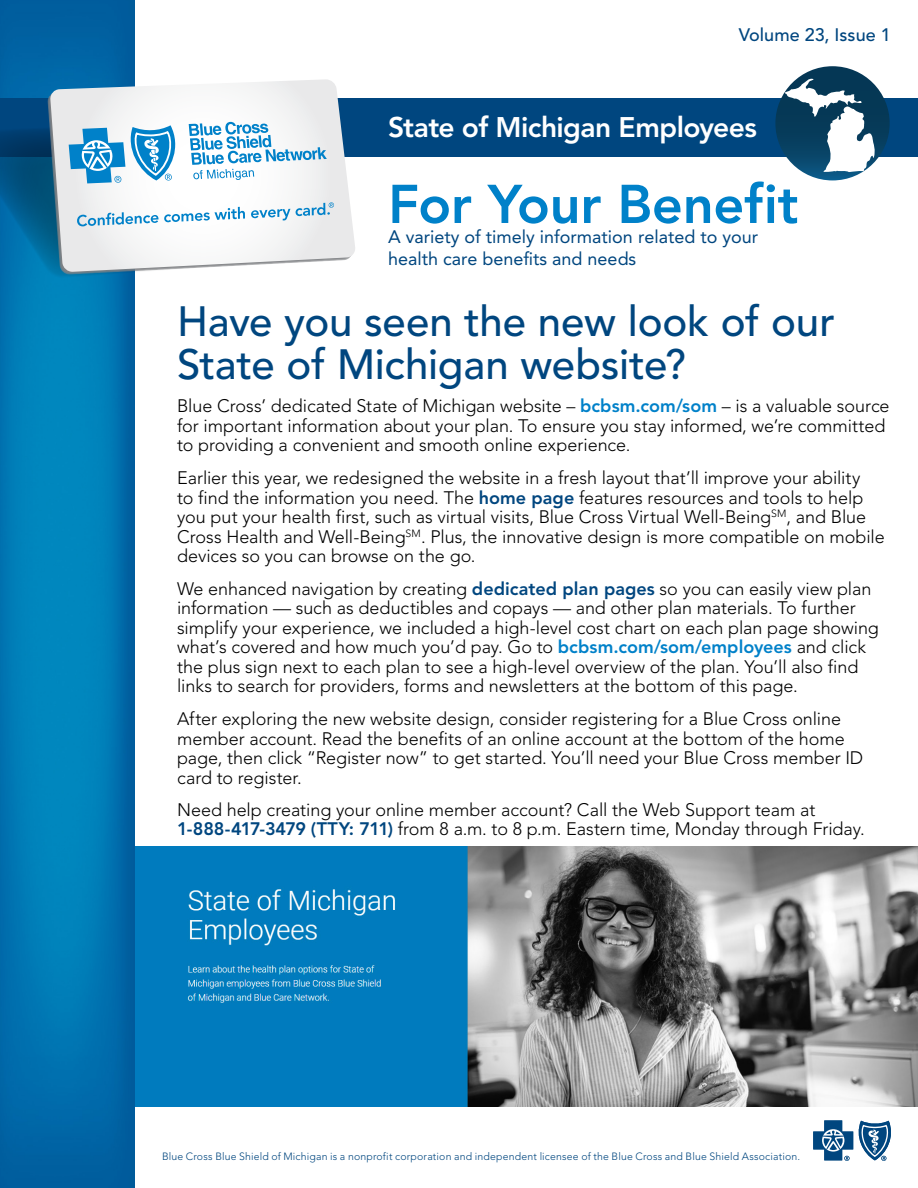
<style>
.page{position:relative;width:918px;height:1188px;background:#fff}
.page>*{position:absolute;margin:0;border:0;box-sizing:border-box;transform-origin:0 0}
.t1{font:800 54px "Avenir LT Std";letter-spacing:-.005em;color:#0081c9}
.t2{font:500 42px/43.5px "Avenir LT Std";letter-spacing:-.005em;color:#00467f}
.t3{font:800 28.2px "Avenir LT Std";letter-spacing:-.02em;color:#fff}
.t4{font:300 18px/19.5px "Avenir LT Std";letter-spacing:-.005em;color:#000}
.t5{font:18px/21.6px "Avenir LT Std";color:#00467f}
.t6{font:500 18px "Avenir LT Std";color:#00467f}
.t7{font:300 10.5px "Avenir LT Std";letter-spacing:.015em;color:#00467f}
.s1{font-weight:800;color:#0081c9}
.s2{font-weight:800;color:#00467f}
</style>
<div class="page">
<img style="left:135px;top:846px;width:783px;height:261px">
<img style="left:0;top:0;width:135px;height:1188px">
<div style="left:0;top:99px;width:918px;height:58px;background:#00467f"></div>
<svg style="left:0;top:129px;width:135px;height:149px;background:#005a8d"></svg>
<svg style="left:48px;top:82px;width:87px;height:193px"></svg>
<svg style="left:50px;top:79px;width:306px;height:193px"></svg>
<svg style="left:77px;top:207px;width:168px;height:20px"></svg>
<svg style="left:251px;top:209px;width:39px;height:11px"></svg>
<svg style="left:296px;top:202px;width:38px;height:14px"></svg>
<svg style="left:189px;top:122px;width:138px;height:58px"></svg>
<svg style="left:69px;top:125px;width:112px;height:58px"></svg>
<svg style="left:775px;top:66px;width:115px;height:114px;background:#0b4263"></svg>
<svg style="left:785px;top:77px;width:90px;height:95px"></svg>
<svg style="left:813px;top:1120px;width:78px;height:41px"></svg>
<p class="t6" style="left:739px;top:24px;width:154px">Volume 23, Issue 1</p>
<h3 class="t3" style="left:388px;top:111px;width:370px">State of Michigan Employees</h3>
<h1 class="t1" style="left:388px;top:172px;width:412px">For Your Benefit</h1>
<p class="t5" style="left:388px;top:227px;width:371px">A variety of timely information related to your health care benefits and needs</p>
<h2 class="t2" style="left:177px;top:301px;width:659px">Have you seen the new look of our<br>State of Michigan website?</h2>
<p class="t4" style="left:177px;top:397px;width:714px">Blue Cross’ dedicated State of Michigan website – <span class="s1">bcbsm.com/som</span> – is a valuable source for important information about your plan. To ensure you stay informed, we’re committed to providing a convenient and smooth online experience.</p>
<p class="t4" style="left:177px;top:468px;width:709px">Earlier this year, we redesigned the website in a fresh layout that’ll improve your ability<br>to find the information you need. The <span class="s2">home page</span> features resources and tools to help you put your health first, such as virtual visits, Blue Cross Virtual Well-Being<sup>SM</sup>, and Blue Cross Health and Well-Being<sup>SM</sup>. Plus, the innovative design is more compatible on mobile devices so you can browse on the go.</p>
<p class="t4" style="left:177px;top:579px;width:703px">We enhanced navigation by creating <span class="s2">dedicated plan pages</span> so you can easily view plan information — such as deductibles and copays — and other plan materials. To further simplify your experience, we included a high-level cost chart on each plan page showing what’s covered and how much you’d pay. Go to <span class="s1">bcbsm.com/som/employees</span> and click the plus sign next to each plan to see a high-level overview of the plan. You’ll also find links to search for providers, forms and newsletters at the bottom of this page.</p>
<p class="t4" style="left:177px;top:709px;width:688px">After exploring the new website design, consider registering for a Blue Cross online member account. Read the benefits of an online account at the bottom of the home page, then click “Register now” to get started. You’ll need your Blue Cross member ID card to register.</p>
<p class="t4" style="left:177px;top:800px;width:689px">Need help creating your online member account? Call the Web Support team at<br><span class="s2">1-888-417-3479 (TTY: 711)</span> from 8 a.m. to 8 p.m. Eastern time, Monday through Friday.</p>
<p class="t7" style="left:162px;top:1151px;width:640px">Blue Cross Blue Shield of Michigan is a nonprofit corporation and independent licensee of the Blue Cross and Blue Shield Association.</p>
</div>
